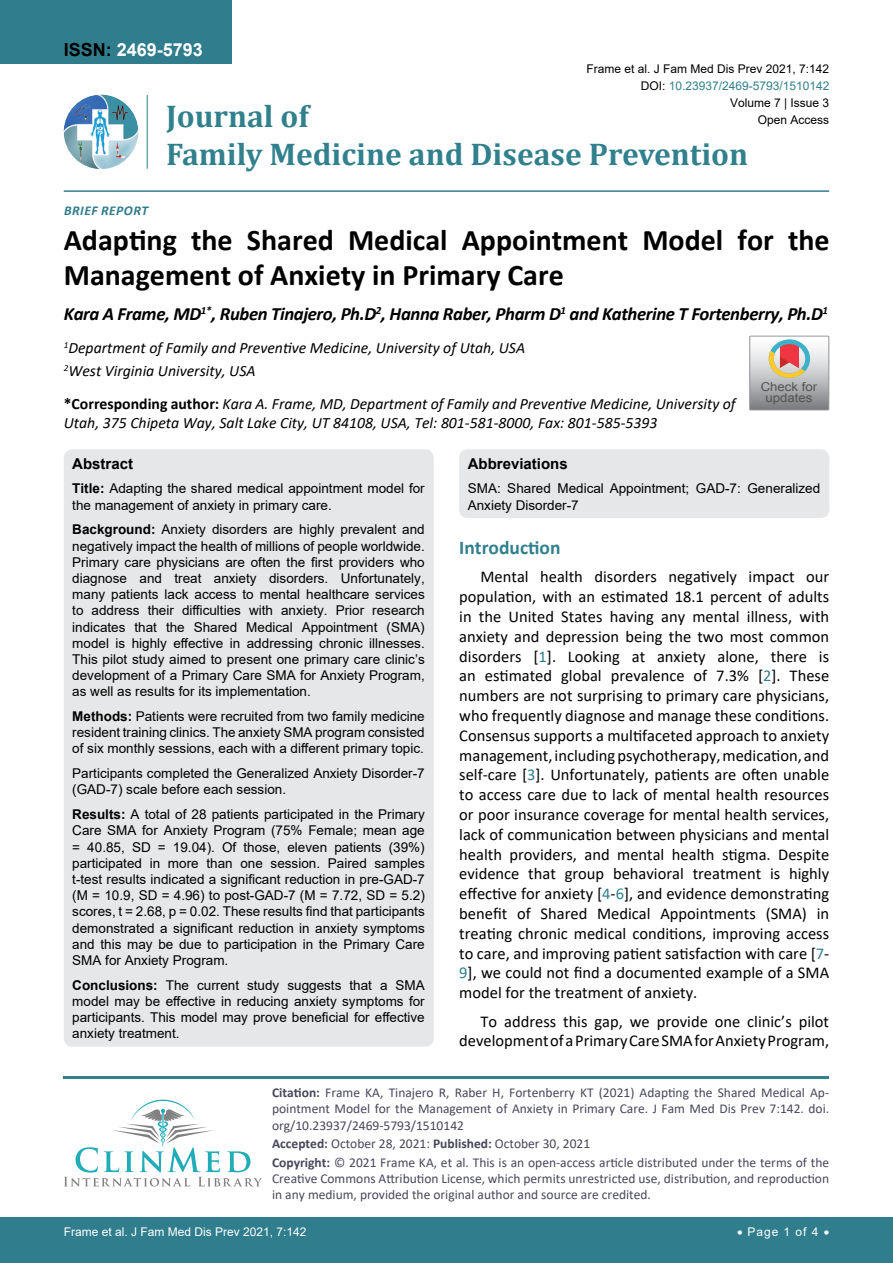
<style>
.page{position:relative;width:893px;height:1263px;background:#fff}
.page>*{position:absolute;margin:0;border:0;box-sizing:border-box;transform-origin:0 0}
.t1{font:700 31.5px/37.8px "Cambria";color:#30808d}
.t2{font:700 30px/34.5px "Calibri";color:#000}
.t3{font:700 19.5px "Calibri";color:#30808d}
.t4{font:italic 700 18.75px "Calibri";letter-spacing:-.02em;color:#000}
.t5{font:700 18px "Arial";color:#fff}
.t6{font:16.5px/19.8px "Calibri";color:#000;text-align:justify}
.t7{font:italic 15.75px/23.1px "Calibri";color:#000}
.t8{font:700 15px "Arial";color:#000}
.t9{font:13.5px/16.2px "Arial";color:#000;text-align:justify}
.t10{font:13.5px/16.2px "Calibri";color:#47475c}
.t11{font:italic 700 13.5px "Calibri";letter-spacing:.04em;color:#307d8d}
.t12{font:12.3px/10.5px "Arial";color:#535353;text-align:center;scale:1.08 1}
.t13{font:12px "Arial";color:#000}
.t14{font:12px "Arial";color:#fff}
.t15{font:12px "Arial";color:#30808d}
.s1{color:#000}
.s2{font-weight:700;font-style:normal}
.s3{font-weight:700}
.s4{color:#30808d}
</style>
<div class="page">
<img style="left:64px;top:95px;width:74px;height:74px;border-radius:37px">
<hr style="left:147px;top:95px;width:1px;height:74px;background:#307d8d">
<hr style="left:64px;top:190px;width:765px;height:2px;background:#307d8d">
<hr style="left:64px;top:1076px;width:765px;height:2px;background:#30808d">
<svg style="left:64px;top:1100px;width:198px;height:86px"></svg>
<div style="left:0;top:1217px;width:893px;height:46px;background:#307d8d"></div>
<div style="left:0;top:0;width:231px;height:64px;background:#307d8d"></div>
<div style="left:64px;top:449px;width:370px;height:598px;background:#e6e7e8;border-radius:9px"></div>
<div style="left:459px;top:449px;width:370px;height:69px;background:#e6e7e8;border-radius:9px"></div>
<svg style="left:750px;top:336px;width:79px;height:74px;background:#bdb6b3"></svg>
<h3 class="t5" style="left:64px;top:37px;width:141px"><span class="s1">ISSN:</span> 2469-5793</h3>
<p class="t11" style="left:64px;top:201px;width:79px">Brief Report</p>
<p class="t13" style="left:586px;top:60px;width:244px">Frame et al. J Fam Med Dis Prev 2021, 7:142</p>
<p class="t13" style="left:730px;top:95px;width:101px">Volume 7 | Issue 3</p>
<p class="t15" style="left:641px;top:77px;width:190px"><span class="s1">DOI:</span> 10.23937/2469-5793/1510142</p>
<h1 class="t1" style="left:166px;top:96px;width:584px">Journal of<br>Family Medicine and Disease Prevention</h1>
<p class="t13" style="left:758px;top:112px;width:73px">Open Access</p>
<h2 class="t2" style="left:64px;top:222px;width:767px">Adapting the Shared Medical Appointment Model for the<br>Management of Anxiety in Primary Care</h2>
<h3 class="t4" style="left:64px;top:300px;width:766px">Kara A Frame, MD<sup>1*</sup>, Ruben Tinajero, Ph.D<sup>2</sup>, Hanna Raber, Pharm D<sup>1</sup> and Katherine T Fortenberry, Ph.D<sup>1</sup></h3>
<p class="t7" style="left:64px;top:335px;width:463px"><sup>1</sup>Department of Family and Preventive Medicine, University of Utah, USA<br><sup>2</sup>West Virginia University, USA</p>
<p class="t7" style="left:64px;top:394px;width:673px;line-height:18.9px"><span class="s2">*Corresponding author:</span> Kara A. Frame, MD, Department of Family and Preventive Medicine, University of<br>Utah, 375 Chipeta Way, Salt Lake City, UT 84108, USA, Tel: 801-581-8000, Fax: 801-585-5393</p>
<p class="t8" style="left:72px;top:453px;width:62px">Abstract</p>
<p class="t9" style="left:72px;top:480px;width:354px"><span class="s3">Title:</span> Adapting the shared medical appointment model for the management of anxiety in primary care.</p>
<p class="t9" style="left:72px;top:521px;width:354px"><span class="s3">Background:</span> Anxiety disorders are highly prevalent and negatively impact the health of millions of people worldwide.<br>Primary care physicians are often the first providers who diagnose and treat anxiety disorders. Unfortunately, many patients lack access to mental healthcare services to address their difficulties with anxiety. Prior research indicates that the Shared Medical Appointment (SMA) model is highly effective in addressing chronic illnesses.<br>This pilot study aimed to present one primary care clinic’s development of a Primary Care SMA for Anxiety Program, as well as results for its implementation.</p>
<p class="t9" style="left:72px;top:708px;width:354px"><span class="s3">Methods:</span> Patients were recruited from two family medicine resident training clinics. The anxiety SMA program consisted of six monthly sessions, each with a different primary topic.</p>
<p class="t9" style="left:72px;top:765px;width:354px">Participants completed the Generalized Anxiety Disorder-7 (GAD-7) scale before each session.</p>
<p class="t9" style="left:72px;top:806px;width:354px"><span class="s3">Results:</span> A total of 28 patients participated in the Primary Care SMA for Anxiety Program (75% Female; mean age = 40.85, SD = 19.04). Of those, eleven patients (39%) participated in more than one session. Paired samples t-test results indicated a significant reduction in pre-GAD-7 (M = 10.9, SD = 4.96) to post-GAD-7 (M = 7.72, SD = 5.2) scores, t = 2.68, p = 0.02. These results find that participants demonstrated a significant reduction in anxiety symptoms and this may be due to participation in the Primary Care SMA for Anxiety Program.</p>
<p class="t9" style="left:72px;top:977px;width:354px"><span class="s3">Conclusions:</span> The current study suggests that a SMA model may be effective in reducing anxiety symptoms for participants. This model may prove beneficial for effective anxiety treatment.</p>
<p class="t12" style="left:761px;top:382px;width:54px">Check for updates</p>
<p class="t8" style="left:468px;top:453px;width:102px">Abbreviations</p>
<p class="t9" style="left:468px;top:480px;width:354px">SMA: Shared Medical Appointment; GAD-7: Generalized<br>Anxiety Disorder-7</p>
<h3 class="t3" style="left:459px;top:534px;width:103px">Introduction</h3>
<p class="t6" style="left:459px;top:566px;width:371px;text-indent:21px">Mental health disorders negatively impact our population, with an estimated 18.1 percent of adults in the United States having any mental illness, with anxiety and depression being the two most common disorders [<span class="s4">1</span>]. Looking at anxiety alone, there is an estimated global prevalence of 7.3% [<span class="s4">2</span>]. These numbers are not surprising to primary care physicians, who frequently diagnose and manage these conditions.<br>Consensus supports a multifaceted approach to anxiety management, including psychotherapy, medication, and self-care [<span class="s4">3</span>]. Unfortunately, patients are often unable to access care due to lack of mental health resources or poor insurance coverage for mental health services, lack of communication between physicians and mental health providers, and mental health stigma. Despite evidence that group behavioral treatment is highly effective for anxiety [<span class="s4">4</span>-<span class="s4">6</span>], and evidence demonstrating benefit of Shared Medical Appointments (SMA) in treating chronic medical conditions, improving access to care, and improving patient satisfaction with care [<span class="s4">7</span>- <span class="s4">9</span>], we could not find a documented example of a SMA model for the treatment of anxiety.</p>
<p class="t6" style="left:459px;top:1011px;width:371px;text-align:right">To address this gap, we provide one clinic’s pilot development of a Primary Care SMA for Anxiety Program,</p>
<p class="t10" style="left:272px;top:1084px;width:559px;text-align:justify"><span class="s3">Citation:</span> Frame KA, Tinajero R, Raber H, Fortenberry KT (2021) Adapting the Shared Medical Ap&shy;pointment Model for the Management of Anxiety in Primary Care. J Fam Med Dis Prev 7:142. doi. org/10.23937/2469-5793/1510142</p>
<p class="t10" style="left:272px;top:1134px;width:559px;line-height:18.6px"><span class="s3">Accepted:</span> October 28, 2021: <span class="s3">Published:</span> October 30, 2021<br><span class="s3">Copyright:</span> © 2021 Frame KA, et al. This is an open-access article distributed under the terms of the</p>
<p class="t10" style="left:272px;top:1170px;width:559px">Creative Commons Attribution License, which permits unrestricted use, distribution, and reproduction in any medium, provided the original author and source are credited.</p>
<p class="t14" style="left:737px;top:1223px;width:94px">• Page 1 of 4 •</p>
<p class="t14" style="left:64px;top:1223px;width:244px">Frame et al. J Fam Med Dis Prev 2021, 7:142</p>
</div>
